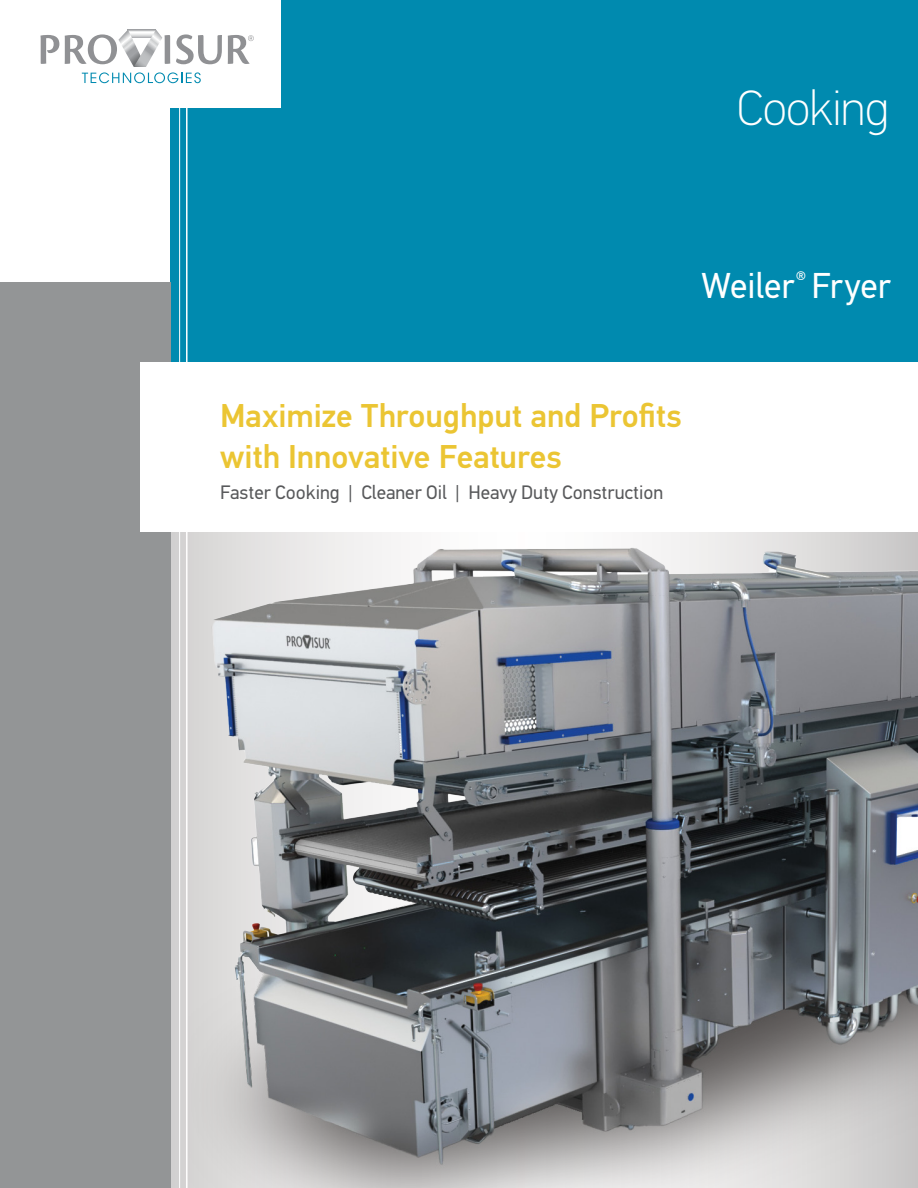
<style>
.page{position:relative;width:918px;height:1188px;background:#fff}
.page>*{position:absolute;margin:0;border:0;box-sizing:border-box;transform-origin:0 0}
.t1{font:100 49.5px "PF Din Text Pro";letter-spacing:-.02em;color:#fff}
.t2{font:36px "PF Din Text Pro";color:#fff}
.t3{font:500 33px/40.5px "PF Din Text Pro";letter-spacing:-.005em;color:#ebc533}
.t4{font:19.5px "PF Din Text Pro";color:#58595b}
</style>
<div class="page">
<svg style="left:171px;top:532px;width:220px;height:656px"></svg>
<div style="left:473px;top:531px;width:445px;height:657px;background:linear-gradient(to right,#fff,#d0cece)"></div>
<div style="left:171px;top:0;width:747px;height:362px;background:#008aaf"></div>
<div style="left:0;top:283px;width:171px;height:905px;background:#939596"></div>
<div style="left:140px;top:362px;width:778px;height:169px;background:#fff"></div>
<img style="left:188px;top:548px;width:730px;height:640px">
<div style="left:0;top:0;width:280px;height:108px;background:#fff"></div>
<hr style="left:186px;top:0;width:2px;height:1188px;background:#fff">
<hr style="left:179px;top:0;width:1px;height:1188px;background:#fff">
<svg style="left:40px;top:35px;width:19px;height:29px"></svg>
<svg style="left:228px;top:35px;width:26px;height:29px"></svg>
<svg style="left:65px;top:30px;width:157px;height:53px"></svg>
<h1 class="t1" style="left:737px;top:80px;width:154px">Cooking</h1>
<p class="t2" style="left:702px;top:265px;width:191px">Weiler<sup>®</sup> Fryer</p>
<p class="t3" style="left:220px;top:396px;width:463px">Maximize Throughput and Profits with Innovative Features</p>
<p class="t4" style="left:220px;top:481px;width:445px">Faster Cooking | Cleaner Oil | Heavy Duty Construction</p>
</div>
